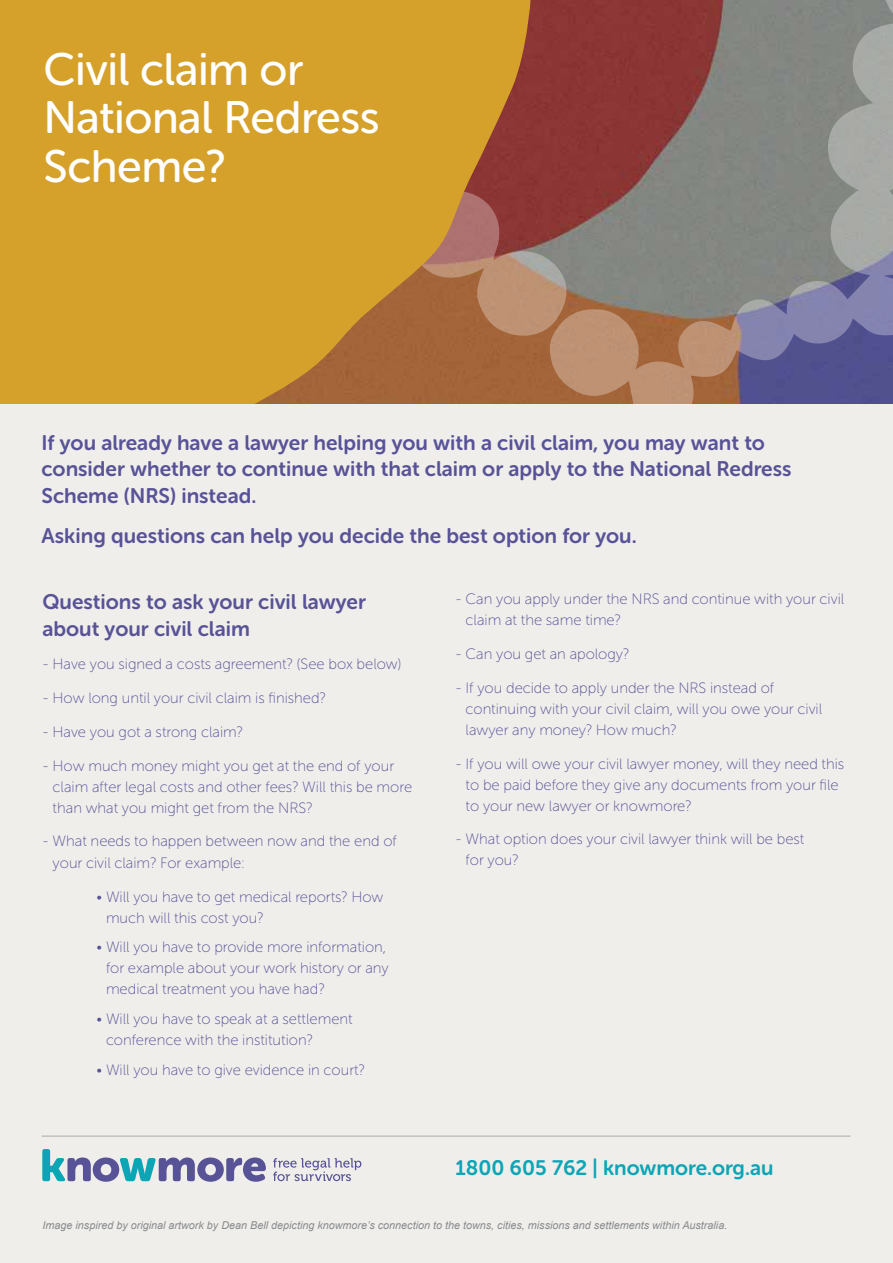
<style>
.page{position:relative;width:893px;height:1263px;background:#f0eeeb}
.page>*{position:absolute;margin:0;border:0;box-sizing:border-box;transform-origin:0 0}
.t1{font:45.3px/48.3px "Museo Sans Rounded 500";letter-spacing:-.01em;color:#fff}
.t2{font:21px/26.7px "Museo Sans Rounded 700";color:#585397}
.t3{font:20.85px "Museo Sans Rounded 700";color:#0ba5b5}
.t4{font:15px/21px "Museo Sans Rounded 100";color:#585397}
.t5{font:italic 10.8px "Arial";color:#888b8c}
</style>
<div class="page">
<svg style="left:531px;top:0;width:362px;height:404px"></svg>
<svg style="left:0;top:0;width:531px;height:404px;fill:#d5a12b"></svg>
<hr style="left:42px;top:1136px;width:808px;height:1px;background:#a7a9ac">
<svg style="left:42px;top:1149px;width:224px;height:33px"></svg>
<svg style="left:273px;top:1158px;width:88px;height:23px"></svg>
<h1 class="t1" style="left:44px;top:46px;width:338px">Civil claim or<br>National Redress<br>Scheme?</h1>
<h2 class="t2" style="left:42px;top:429px;width:751px">If you already have a lawyer helping you with a civil claim, you may want to consider whether to continue with that claim or apply to the National Redress<br>Scheme (NRS) instead.</h2>
<h2 class="t2" style="left:42px;top:522px;width:597px">Asking questions can help you decide the best option for you.</h2>
<h2 class="t2" style="left:43px;top:588px;width:325px">Questions to ask your civil lawyer about your civil claim</h2>
<p class="t4" style="left:43px;top:654px;width:360px">- Have you signed a costs agreement? (See box below)</p>
<p class="t4" style="left:43px;top:688px;width:285px">- How long until your civil claim is finished?</p>
<p class="t4" style="left:43px;top:721px;width:202px">- Have you got a strong claim?</p>
<p class="t4" style="left:53px;top:755px;width:361px;text-indent:-10px">- How much money might you get at the end of your claim after legal costs and other fees? Will this be more than what you might get from the NRS?</p>
<p class="t4" style="left:53px;top:831px;width:346px;line-height:21.6px;text-indent:-10px">- What needs to happen between now and the end of your civil claim? For example:</p>
<p class="t4" style="left:106px;top:886px;width:279px;text-indent:-9px">• Will you have to get medical reports? How much will this cost you?</p>
<p class="t4" style="left:106px;top:937px;width:284px;text-indent:-9px">• Will you have to provide more information, for example about your work history or any medical treatment you have had?</p>
<p class="t4" style="left:106px;top:1008px;width:248px;text-indent:-9px">• Will you have to speak at a settlement conference with the institution?</p>
<p class="t4" style="left:97px;top:1059px;width:270px">• Will you have to give evidence in court?</p>
<p class="t4" style="left:466px;top:589px;width:380px;text-indent:-10px">- Can you apply under the NRS and continue with your civil claim at the same time?</p>
<p class="t4" style="left:455px;top:644px;width:175px">- Can you get an apology?</p>
<p class="t4" style="left:466px;top:677px;width:358px;text-indent:-10px">- If you decide to apply under the NRS instead of continuing with your civil claim, will you owe your civil lawyer any money? How much?</p>
<p class="t4" style="left:466px;top:753px;width:380px;text-indent:-10px">- If you will owe your civil lawyer money, will they need this to be paid before they give any documents from your file to your new lawyer or knowmore?</p>
<p class="t4" style="left:466px;top:829px;width:340px;text-indent:-10px">- What option does your civil lawyer think will be best for you?</p>
<h3 class="t3" style="left:455px;top:1156px;width:319px">1800 605 762 | knowmore.org.au</h3>
<p class="t5" style="left:43px;top:1218px;width:686px">Image inspired by original artwork by Dean Bell depicting knowmore’s connection to the towns, cities, missions and settlements within Australia.</p>
</div>
